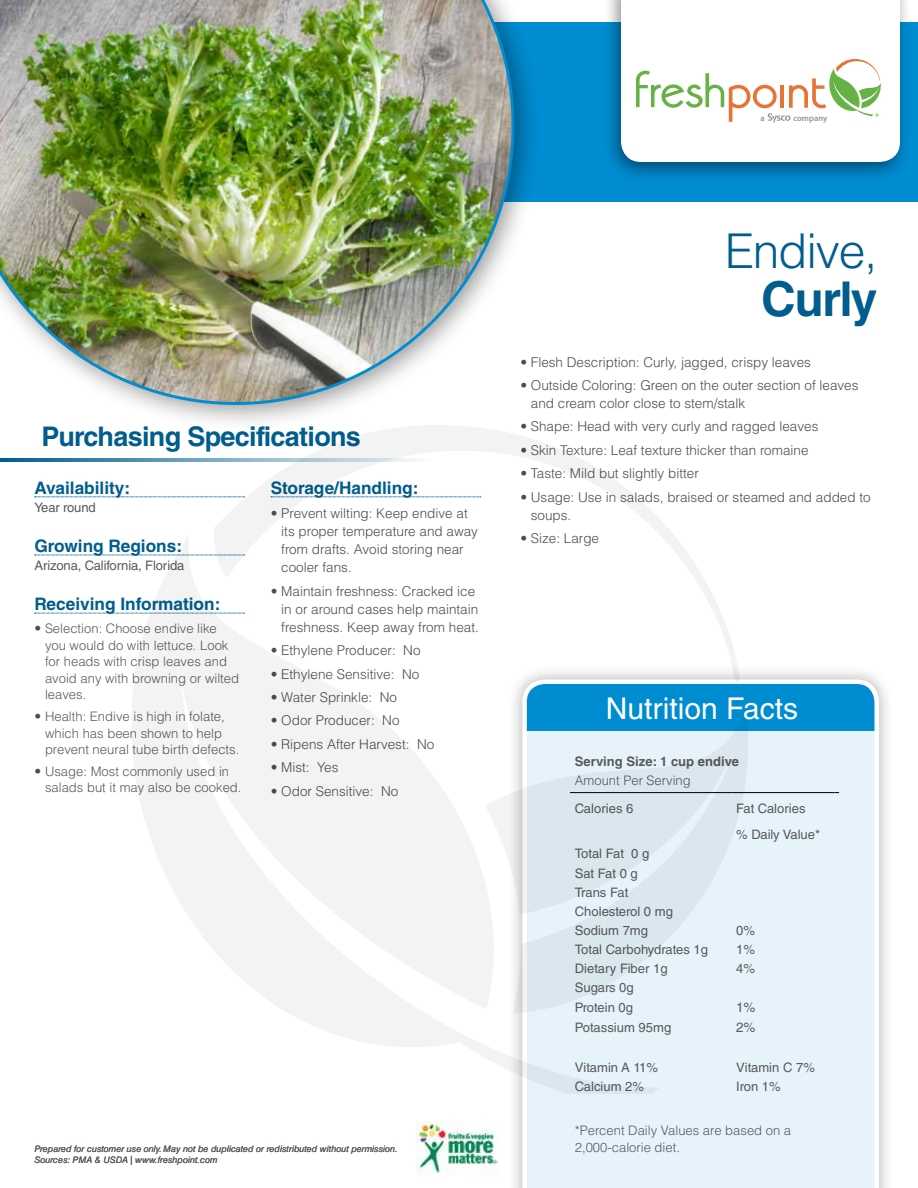
<style>
.page{position:relative;width:918px;height:1188px;background:#fff}
.page>*{position:absolute;margin:0;border:0;box-sizing:border-box;transform-origin:0 0}
.t1{font:300 48px "Helvetica LT Std";letter-spacing:-.025em;color:#005d8d}
.t2{font:700 48px "Helvetica LT Std";letter-spacing:-.03em;color:#005d8d}
.t3{font:30px "Helvetica LT Std";color:#fff}
.t4{font:700 27px "Helvetica LT Std";letter-spacing:-.025em;color:#005d8d}
.t5{font:700 17.25px "Helvetica LT Std";color:#005d8d}
.t6{font:300 13.5px/18px "Helvetica LT Std";color:#4d4d4f}
.t7{font:13.5px "Helvetica LT Std";color:#58595b}
.t8{font:300 13.05px/16.5px "Helvetica LT Std";color:#58595b}
.t9{font:13.05px/19px "Helvetica LT Std";color:#58595b}
.t10{font:700 13.05px "Helvetica LT Std";color:#58595b}
.t11{font:9.6px "Myriad Pro";color:#6cb33f}
.t12{font:italic 9px/12px "Helvetica LT Std";color:#58595b}
.t13{font:600 8.55px "Myriad Pro";color:#939598}
.s1{font-size:13.5px;color:#4d4d4f}
</style>
<div class="page">
<div style="left:507px;top:664px;width:387px;height:524px;background:#000;opacity:.3"></div>
<svg style="left:522px;top:680px;width:357px;height:508px;background:#dfeff8"></svg>
<div style="left:596px;top:685px;width:213px;height:47px;background:#008cd1"></div>
<div style="left:0;top:22px;width:918px;height:180px;background:#008cd1"></div>
<hr style="left:731px;top:792px;width:104px;height:1px;background:#000">
<img style="left:0;top:0;width:532px;height:423px">
<svg style="left:35px;top:497px;width:177px;height:1px"></svg>
<svg style="left:35px;top:555px;width:96px;height:1px"></svg>
<svg style="left:35px;top:613px;width:96px;height:1px"></svg>
<img style="left:417px;top:1121px;width:81px;height:53px">
<svg style="left:0;top:459px;width:212px;height:3px"></svg>
<div style="left:602px;top:0;width:310px;height:183px;background:#000;opacity:.45"></div>
<div style="left:621px;top:0;width:279px;height:162px;background:#fff"></div>
<svg style="left:636px;top:59px;width:246px;height:64px;background:#e9ead7"></svg>
<svg style="left:662px;top:731px;width:86px;height:283px;background:#e0edf4"></svg>
<svg style="left:131px;top:538px;width:531px;height:556px"></svg>
<svg style="left:212px;top:425px;width:528px;height:262px"></svg>
<p class="t13" style="left:761px;top:112px;width:6px">a</p>
<p class="t13" style="left:793px;top:112px;width:36px">company</p>
<p class="t11" style="left:875px;top:110px;width:6px">®</p>
<h3 class="t4" style="left:42px;top:420px;width:321px">Purchasing Specifications</h3>
<p class="t5" style="left:34px;top:477px;width:97px">Availability:</p>
<p class="t9" style="left:34px;top:498px;width:63px">Year round</p>
<p class="t5" style="left:34px;top:535px;width:149px">Growing Regions:</p>
<p class="t9" style="left:34px;top:556px;width:152px">Arizona, California, Florida</p>
<p class="t5" style="left:34px;top:594px;width:187px">Receiving Information:</p>
<p class="t8" style="left:45px;top:620px;width:196px;text-indent:-10px"><span class="s1">•</span> Selection: Choose endive like you would do with lettuce. Look for heads with crisp leaves and avoid any with browning or wilted leaves.</p>
<p class="t8" style="left:45px;top:708px;width:196px;text-indent:-10px"><span class="s1">•</span> Health: Endive is high in folate, which has been shown to help prevent neural tube birth defects.</p>
<p class="t8" style="left:45px;top:763px;width:198px;text-indent:-10px"><span class="s1">•</span> Usage: Most commonly used in salads but it may also be cooked.</p>
<p class="t5" style="left:271px;top:477px;width:149px">Storage/Handling:</p>
<p class="t6" style="left:281px;top:505px;width:198px;text-indent:-11px">• Prevent wilting: Keep endive at its proper temperature and away from drafts. Avoid storing near cooler fans.</p>
<p class="t6" style="left:281px;top:582px;width:199px;text-indent:-11px">• Maintain freshness: Cracked ice in or around cases help maintain freshness. Keep away from heat.</p>
<p class="t6" style="left:271px;top:641px;width:151px">• Ethylene Producer: No</p>
<p class="t6" style="left:271px;top:665px;width:150px">• Ethylene Sensitive: No</p>
<p class="t6" style="left:271px;top:688px;width:128px">• Water Sprinkle: No</p>
<p class="t6" style="left:271px;top:711px;width:130px">• Odor Producer: No</p>
<p class="t6" style="left:271px;top:735px;width:165px">• Ripens After Harvest: No</p>
<p class="t6" style="left:271px;top:758px;width:69px">• Mist: Yes</p>
<p class="t6" style="left:271px;top:782px;width:129px">• Odor Sensitive: No</p>
<p class="t12" style="left:34px;top:1142px;width:365px">Prepared for customer use only. May not be duplicated or redistributed without permission.<br>Sources: PMA &amp; USDA | www.freshpoint.com</p>
<h1 class="t1" style="left:725px;top:221px;width:154px">Endive,</h1>
<h1 class="t2" style="left:761px;top:270px;width:118px">Curly</h1>
<p class="t6" style="left:520px;top:353px;width:292px">• Flesh Description: Curly, jagged, crispy leaves</p>
<p class="t6" style="left:531px;top:376px;width:329px;text-indent:-11px">• Outside Coloring: Green on the outer section of leaves and cream color close to stem/stalk</p>
<p class="t6" style="left:520px;top:418px;width:300px">• Shape: Head with very curly and ragged leaves</p>
<p class="t6" style="left:520px;top:441px;width:290px">• Skin Texture: Leaf texture thicker than romaine</p>
<p class="t6" style="left:520px;top:464px;width:180px">• Taste: Mild but slightly bitter</p>
<p class="t6" style="left:531px;top:488px;width:341px;text-indent:-11px">• Usage: Use in salads, braised or steamed and added to soups.</p>
<p class="t6" style="left:520px;top:529px;width:80px">• Size: Large</p>
<h2 class="t3" style="left:606px;top:691px;width:194px">Nutrition Facts</h2>
<p class="t10" style="left:575px;top:753px;width:166px">Serving Size: 1 cup endive</p>
<p class="t8" style="left:575px;top:772px;width:118px">Amount Per Serving</p>
<p class="t9" style="left:575px;top:799px;width:60px">Calories 6</p>
<p class="t9" style="left:736px;top:795px;width:86px;line-height:26.2px">Fat Calories % Daily Value*</p>
<p class="t9" style="left:575px;top:844px;width:100px">Total Fat 0 g<br>Sat Fat 0 g<br>Trans Fat<br>Cholesterol 0 mg<br>Sodium 7mg</p>
<p class="t9" style="left:736px;top:921px;width:20px">0%</p>
<p class="t9" style="left:575px;top:940px;width:135px">Total Carbohydrates 1g</p>
<p class="t9" style="left:736px;top:940px;width:20px">1%</p>
<p class="t9" style="left:575px;top:959px;width:94px">Dietary Fiber 1g</p>
<p class="t9" style="left:736px;top:959px;width:20px">4%</p>
<p class="t9" style="left:575px;top:978px;width:60px">Sugars 0g<br>Protein 0g</p>
<p class="t7" style="left:736px;top:999px;width:21px">1%</p>
<p class="t9" style="left:575px;top:1017px;width:98px">Potassium 95mg</p>
<p class="t7" style="left:736px;top:1019px;width:21px">2%</p>
<p class="t9" style="left:575px;top:1057px;width:85px">Vitamin A 11%</p>
<p class="t9" style="left:736px;top:1057px;width:80px">Vitamin C 7%</p>
<p class="t9" style="left:575px;top:1077px;width:71px">Calcium 2%</p>
<p class="t9" style="left:736px;top:1077px;width:46px">Iron 1%</p>
<p class="t8" style="left:575px;top:1122px;width:218px">*Percent Daily Values are based on a<br>2,000-calorie diet.</p>
</div>
